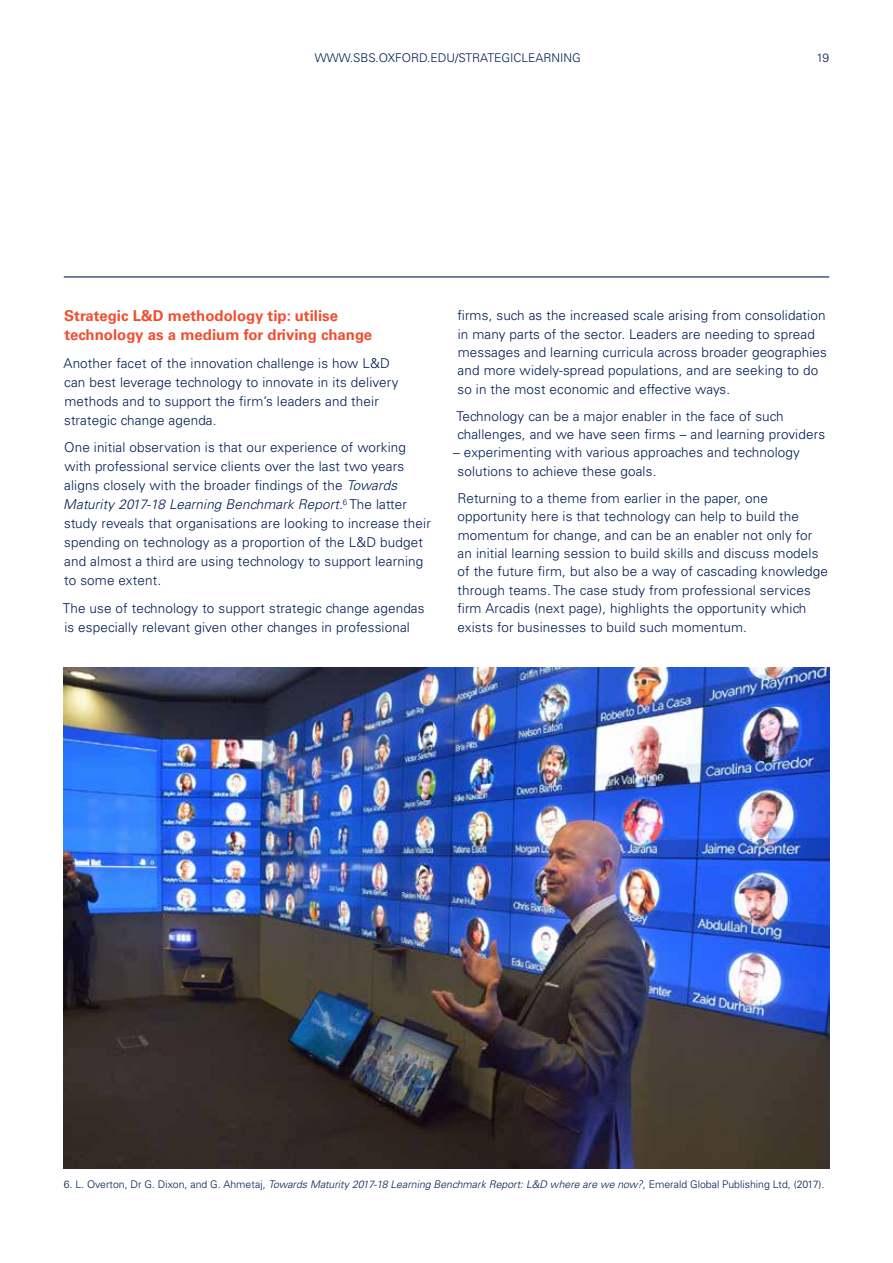
<style>
.page{position:relative;width:893px;height:1263px;background:#fff}
.page>*{position:absolute;margin:0;border:0;box-sizing:border-box;transform-origin:0 0}
.t1{font:700 15px/19px "Univers LT Std";color:#f04e30}
.t2{font:300 13.5px/18.5px "Univers LT Std";letter-spacing:.01em;color:#001c54}
.t3{font:300 12px "Univers LT Std";color:#001c54}
.t4{font:300 10.5px "Univers LT Std";color:#001c54}
.s1{font-style:italic}
</style>
<div class="page">
<hr style="left:64px;top:276px;width:765px;height:1px;background:#001c54">
<img style="left:64px;top:668px;width:765px;height:500px">
<p class="t3" style="left:315px;top:50px;width:267px">WWW.SBS.OXFORD.EDU/STRATEGICLEARNING</p>
<p class="t3" style="left:816px;top:50px;width:14px">19</p>
<p class="t1" style="left:64px;top:306px;width:309px">Strategic L&amp;D methodology tip: utilise technology as a medium for driving change</p>
<p class="t2" style="left:64px;top:353px;width:337px;line-height:19px">Another facet of the innovation challenge is how L&amp;D can best leverage technology to innovate in its delivery methods and to support the firm’s leaders and their strategic change agenda.</p>
<p class="t2" style="left:63px;top:438px;width:369px;line-height:19px">One initial observation is that our experience of working with professional service clients over the last two years aligns closely with the broader findings of the <span class="s1">Towards Maturity 2017-18 Learning Benchmark Report.</span><sup>6</sup> The latter study reveals that organisations are looking to increase their spending on technology as a proportion of the L&amp;D budget and almost a third are using technology to support learning to some extent.</p>
<p class="t2" style="left:63px;top:598px;width:363px;line-height:19px">The use of technology to support strategic change agendas is especially relevant given other changes in professional</p>
<p class="t2" style="left:457px;top:306px;width:371px">firms, such as the increased scale arising from consolidation in many parts of the sector. Leaders are needing to spread messages and learning curricula across broader geographies and more widely-spread populations, and are seeking to do so in the most economic and effective ways.</p>
<p class="t2" style="left:456px;top:407px;width:370px">Technology can be a major enabler in the face of such challenges, and we have seen firms – and learning providers</p>
<p class="t2" style="left:457px;top:443px;width:344px;text-indent:-4px">– experimenting with various approaches and technology solutions to achieve these goals.</p>
<p class="t2" style="left:457px;top:489px;width:372px">Returning to a theme from earlier in the paper, one opportunity here is that technology can help to build the momentum for change, and can be an enabler not only for an initial learning session to build skills and discuss models of the future firm, but also be a way of cascading knowledge through teams. The case study from professional services firm Arcadis (next page), highlights the opportunity which exists for businesses to build such momentum.</p>
<p class="t4" style="left:64px;top:1177px;width:762px">6. L. Overton, Dr G. Dixon, and G. Ahmetaj, <span class="s1">Towards Maturity 2017-18 Learning Benchmark Report: L&amp;D where are we now?</span>, Emerald Global Publishing Ltd, (2017).</p>
</div>
